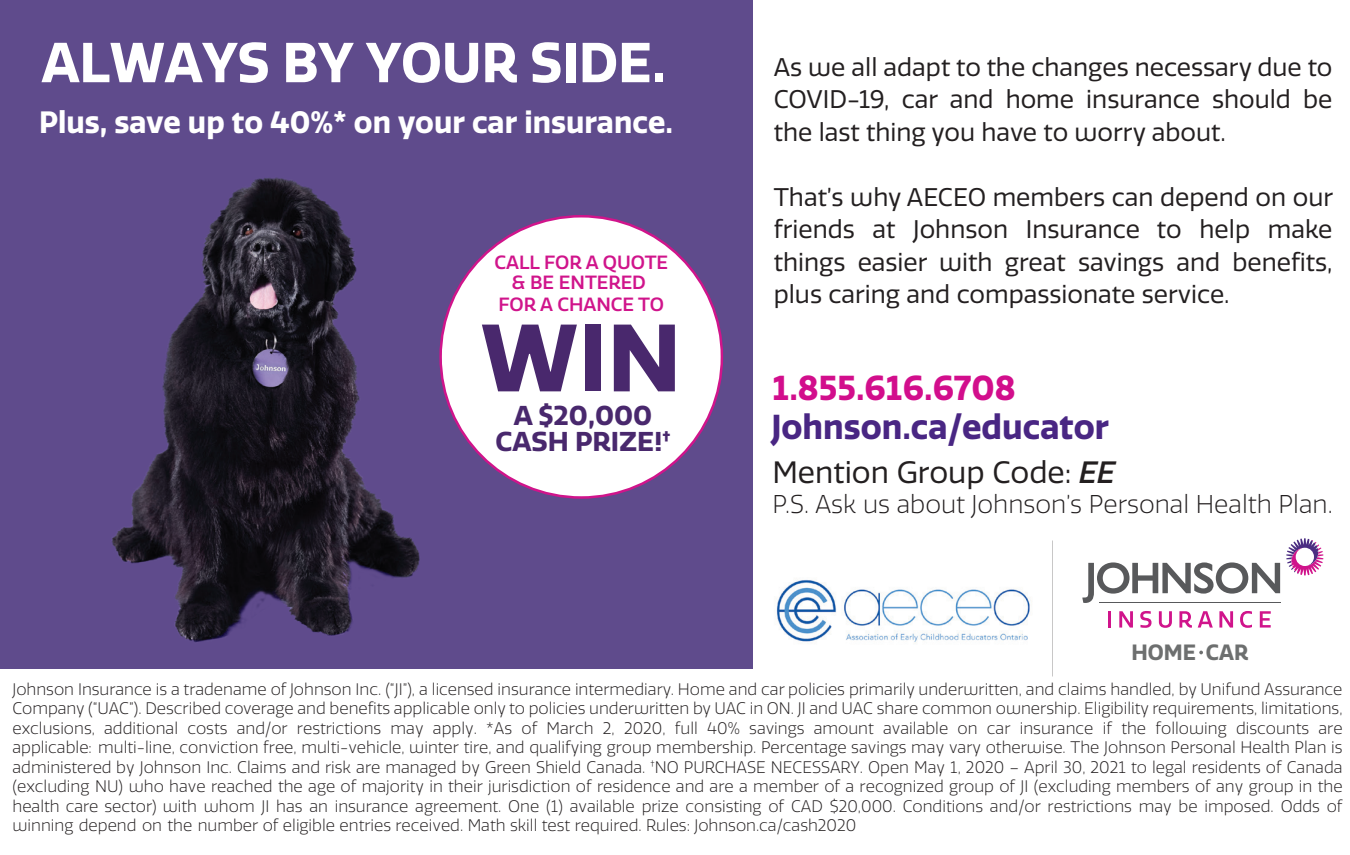
<style>
.page{position:relative;width:1350px;height:855px;background:#fff}
.page>*{position:absolute;margin:0;border:0;box-sizing:border-box;transform-origin:0 0}
.t1{font:700 92.75px "RSA Sans";color:#49286d;scale:1.04 1}
.t2{font:700 54.75px "RSA Sans";color:#fff}
.t3{font:700 33.75px "RSA Sans";color:#492683}
.t4{font:700 33.75px "RSA Sans";color:#d20e8c}
.t5{font:700 30px "RSA Sans";color:#fff}
.t6{font:30px "RSA Sans";color:#231f20}
.t7{font:700 26.5px/26.5px "RSA Sans";color:#49286d;text-align:center;scale:1.04 1}
.t8{font:300 25px "RSA Sans";color:#231f20}
.t9{font:24.75px/32.5px "RSA Sans";color:#231f20;text-align:justify}
.t10{font:700 21.5px "RSA Sans";color:#6d6f6f}
.t11{font:500 18.5px/20.8px "RSA Sans";color:#d0148b;text-align:center}
.t12{font:300 16.25px/19.5px "RSA Sans";color:#231f20;text-align:justify}
.s1{font-weight:500;font-style:italic}
</style>
<div class="page">
<img style="left:752px;top:534px;width:301px;height:143px">
<div style="left:0;top:0;width:752px;height:669px;background:#5f4b8c"></div>
<svg style="left:1082px;top:562px;width:186px;height:41px"></svg>
<hr style="left:1108px;top:611px;width:3px;height:17px;background:#d0148b">
<svg style="left:1119px;top:611px;width:14px;height:17px"></svg>
<svg style="left:1140px;top:611px;width:12px;height:17px"></svg>
<svg style="left:1159px;top:611px;width:13px;height:17px"></svg>
<svg style="left:1179px;top:611px;width:13px;height:17px"></svg>
<svg style="left:1198px;top:611px;width:15px;height:17px"></svg>
<svg style="left:1219px;top:611px;width:14px;height:17px"></svg>
<svg style="left:1240px;top:611px;width:12px;height:17px"></svg>
<svg style="left:1260px;top:611px;width:8px;height:17px"></svg>
<hr style="left:1099px;top:602px;width:181px;height:1px;background:#58595b">
<svg style="left:1199px;top:651px;width:4px;height:3px"></svg>
<img style="left:112px;top:177px;width:573px;height:465px">
<div style="left:441px;top:216px;width:281px;height:282px;background:#fff;border-radius:50%"></div>
<img style="left:1268px;top:538px;width:56px;height:90px">
<h2 class="t2" style="left:42px;top:29px;width:625px">ALWAYS BY YOUR SIDE.</h2>
<h3 class="t5" style="left:39px;top:104px;width:635px">Plus, save up to 40%* on your car insurance.</h3>
<p class="t11" style="left:494px;top:252px;width:175px">CALL FOR A QUOTE &amp; BE ENTERED<br>FOR A CHANCE TO</p>
<h1 class="t1" style="left:481px;top:301px;width:194px">WIN</h1>
<h3 class="t7" style="left:495px;top:402px;width:170px">A $20,000<br>CASH PRIZE!<sup>†</sup></h3>
<h3 class="t9" style="left:774px;top:51px;width:560px">As we all adapt to the changes necessary due to COVID-19, car and home insurance should be the last thing you have to worry about.</h3>
<h3 class="t9" style="left:774px;top:181px;width:561px">That’s why AECEO members can depend on our friends at Johnson Insurance to help make things easier with great savings and benefits, plus caring and compassionate service.</h3>
<h3 class="t4" style="left:773px;top:367px;width:245px">1.855.616.6708</h3>
<h3 class="t3" style="left:772px;top:406px;width:339px">Johnson.ca/educator</h3>
<h3 class="t6" style="left:772px;top:454px;width:344px">Mention Group Code: <span class="s1">EE</span></h3>
<h3 class="t8" style="left:772px;top:489px;width:562px">P.S. Ask us about Johnson’s Personal Health Plan.</h3>
<h3 class="t10" style="left:1131px;top:639px;width:118px">HOME CAR</h3>
<p class="t12" style="left:12px;top:680px;width:1332px">Johnson Insurance is a tradename of Johnson Inc. (“JI”), a licensed insurance intermediary. Home and car policies primarily underwritten, and claims handled, by Unifund Assurance Company (“UAC”). Described coverage and benefits applicable only to policies underwritten by UAC in ON. JI and UAC share common ownership. Eligibility requirements, limitations, exclusions, additional costs and/or restrictions may apply. *As of March 2, 2020, full 40% savings amount available on car insurance if the following discounts are applicable: multi-line, conviction free, multi-vehicle, winter tire, and qualifying group membership. Percentage savings may vary otherwise. The Johnson Personal Health Plan is administered by Johnson Inc. Claims and risk are managed by Green Shield Canada. <sup>†</sup>NO PURCHASE NECESSARY. Open May 1, 2020 – April 30, 2021 to legal residents of Canada (excluding NU) who have reached the age of majority in their jurisdiction of residence and are a member of a recognized group of JI (excluding members of any group in the health care sector) with whom JI has an insurance agreement. One (1) available prize consisting of CAD $20,000. Conditions and/or restrictions may be imposed. Odds of winning depend on the number of eligible entries received. Math skill test required. Rules: Johnson.ca/cash2020</p>
</div>
